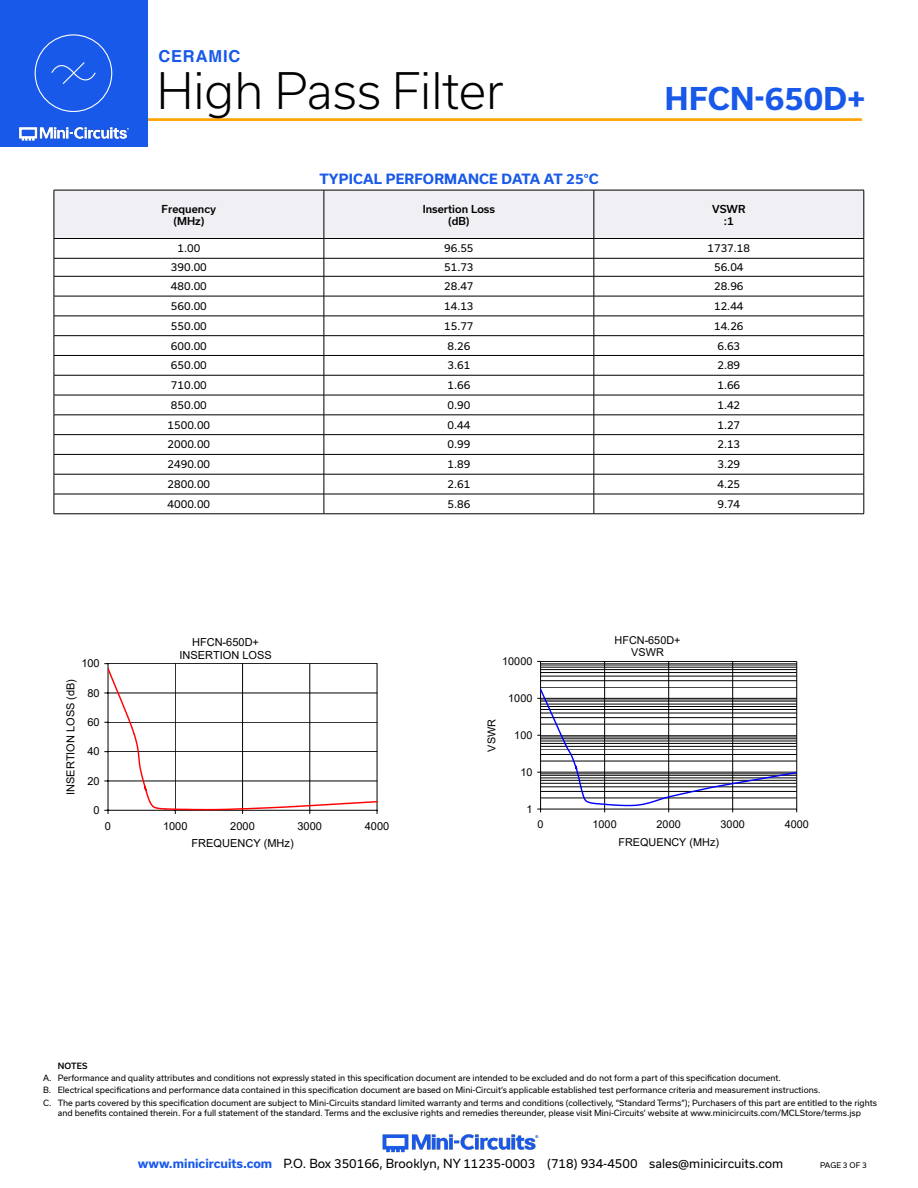
<style>
.page{position:relative;width:918px;height:1188px;background:#fff}
.page>*{position:absolute;margin:0;border:0;box-sizing:border-box;transform-origin:0 0}
.t1{font:300 48px "Usual";color:#000}
.t2{font:700 30px "Usual";letter-spacing:.005em;color:#1859ea}
.t3{font:700 16.5px "Helvetica";letter-spacing:.05em;color:#1859ea}
.Blue_Headers{font:700 13.5px "Usual";letter-spacing:.015em;color:#1859ea}
.t4{font:12px "Usual";color:#000}
.t5{font:10.95px/13px "Arial";color:#000;text-align:center}
.t6{font:10.8px/12.9px "Arial";color:#000;text-align:center}
.Table_Body_Center{font:10.5px "Usual";color:#000}
.Table_Header_Center{font:500 10.5px "Usual";color:#000}
.t7{font:8.25px/12.1px "Usual";color:#000}
.t8{font:500 8.25px "Usual";letter-spacing:.015em;color:#000}
.t9{font:7.5px "Usual";color:#000}
.s1{font-weight:700;color:#1859ea}
</style>
<div class="page">
<img style="left:382px;top:1134px;width:157px;height:19px">
<hr style="left:129px;top:118px;width:733px;height:3px;background:#ffa300">
<div style="left:0;top:0;width:147px;height:147px;background:#1859ea"></div>
<img style="left:19px;top:126px;width:110px;height:15px">
<div style="left:35px;top:34px;width:77px;height:78px;border:1px solid #fff;border-radius:50%"></div>
<svg style="left:51px;top:62px;width:45px;height:22px"></svg>
<svg style="left:54px;top:190px;width:811px;height:324px"></svg>
<hr style="left:54px;top:514px;width:270px;height:1px;background:#000">
<hr style="left:324px;top:514px;width:270px;height:1px;background:#000">
<hr style="left:594px;top:514px;width:270px;height:1px;background:#000">
<svg style="left:105px;top:663px;width:273px;height:151px"></svg>
<hr style="left:541px;top:687px;width:256px;height:1px;background:#000">
<hr style="left:541px;top:680px;width:256px;height:1px;background:#000">
<hr style="left:541px;top:676px;width:256px;height:1px;background:#000">
<hr style="left:541px;top:672px;width:256px;height:1px;background:#000">
<hr style="left:541px;top:669px;width:256px;height:1px;background:#000">
<hr style="left:541px;top:667px;width:256px;height:1px;background:#000">
<hr style="left:541px;top:665px;width:256px;height:1px;background:#000">
<hr style="left:541px;top:663px;width:256px;height:1px;background:#000">
<hr style="left:541px;top:661px;width:256px;height:1px;background:#000">
<hr style="left:604px;top:661px;width:1px;height:148px;background:#000">
<hr style="left:668px;top:661px;width:1px;height:148px;background:#000">
<hr style="left:732px;top:661px;width:1px;height:148px;background:#000">
<hr style="left:796px;top:661px;width:1px;height:148px;background:#000">
<hr style="left:540px;top:661px;width:1px;height:148px;background:#000">
<svg style="left:537px;top:689px;width:260px;height:123px"></svg>
<h3 class="t3" style="left:158px;top:46px;width:83px">CERAMIC</h3>
<h1 class="t1" style="left:157px;top:63px;width:348px">High Pass Filter</h1>
<p class="Table_Header_Center" style="left:162px;top:203px;width:56px">Frequency</p>
<p class="Table_Header_Center" style="left:173px;top:215px;width:33px">(MHz)</p>
<p class="Blue_Headers" style="left:319px;top:171px;width:281px">TYPICAL PERFORMANCE DATA AT 25°C</p>
<p class="Table_Header_Center" style="left:423px;top:203px;width:74px">Insertion Loss</p>
<p class="Table_Header_Center" style="left:448px;top:215px;width:23px">(dB)</p>
<h2 class="t2" style="left:665px;top:81px;width:202px">HFCN-650D+</h2>
<p class="Table_Header_Center" style="left:712px;top:203px;width:35px">VSWR</p>
<p class="Table_Header_Center" style="left:724px;top:215px;width:11px">:1</p>
<p class="t5" style="left:81px;top:657px;width:20px">100</p>
<p class="t5" style="left:64px;top:795px;width:118px;rotate:-90deg">INSERTION LOSS (dB)</p>
<p class="t5" style="left:87px;top:686px;width:14px">80</p>
<p class="t5" style="left:87px;top:715px;width:14px">60</p>
<p class="t5" style="left:87px;top:745px;width:14px">40</p>
<p class="t5" style="left:87px;top:774px;width:14px">20</p>
<p class="t5" style="left:94px;top:803px;width:8px">0</p>
<p class="Table_Body_Center" style="left:177px;top:242px;width:24px">1.00</p>
<p class="Table_Body_Center" style="left:444px;top:242px;width:31px">96.55</p>
<p class="Table_Body_Center" style="left:708px;top:242px;width:44px">1737.18</p>
<p class="Table_Body_Center" style="left:171px;top:261px;width:37px">390.00</p>
<p class="Table_Body_Center" style="left:444px;top:261px;width:31px">51.73</p>
<p class="Table_Body_Center" style="left:714px;top:261px;width:31px">56.04</p>
<p class="Table_Body_Center" style="left:171px;top:280px;width:37px">480.00</p>
<p class="Table_Body_Center" style="left:444px;top:280px;width:31px">28.47</p>
<p class="Table_Body_Center" style="left:714px;top:280px;width:31px">28.96</p>
<p class="Table_Body_Center" style="left:171px;top:300px;width:37px">560.00</p>
<p class="Table_Body_Center" style="left:444px;top:300px;width:31px">14.13</p>
<p class="Table_Body_Center" style="left:714px;top:300px;width:31px">12.44</p>
<p class="Table_Body_Center" style="left:171px;top:320px;width:37px">550.00</p>
<p class="Table_Body_Center" style="left:444px;top:320px;width:31px">15.77</p>
<p class="Table_Body_Center" style="left:714px;top:320px;width:31px">14.26</p>
<p class="Table_Body_Center" style="left:171px;top:340px;width:37px">600.00</p>
<p class="Table_Body_Center" style="left:447px;top:340px;width:24px">8.26</p>
<p class="Table_Body_Center" style="left:717px;top:340px;width:24px">6.63</p>
<p class="Table_Body_Center" style="left:171px;top:359px;width:37px">650.00</p>
<p class="Table_Body_Center" style="left:447px;top:359px;width:24px">3.61</p>
<p class="Table_Body_Center" style="left:717px;top:359px;width:24px">2.89</p>
<p class="Table_Body_Center" style="left:171px;top:379px;width:37px">710.00</p>
<p class="Table_Body_Center" style="left:447px;top:379px;width:24px">1.66</p>
<p class="Table_Body_Center" style="left:717px;top:379px;width:24px">1.66</p>
<p class="Table_Body_Center" style="left:171px;top:399px;width:37px">850.00</p>
<p class="Table_Body_Center" style="left:447px;top:399px;width:24px">0.90</p>
<p class="Table_Body_Center" style="left:717px;top:399px;width:24px">1.42</p>
<p class="Table_Body_Center" style="left:168px;top:419px;width:44px">1500.00</p>
<p class="Table_Body_Center" style="left:447px;top:419px;width:24px">0.44</p>
<p class="Table_Body_Center" style="left:717px;top:419px;width:24px">1.27</p>
<p class="Table_Body_Center" style="left:168px;top:438px;width:44px">2000.00</p>
<p class="Table_Body_Center" style="left:447px;top:438px;width:24px">0.99</p>
<p class="Table_Body_Center" style="left:717px;top:438px;width:24px">2.13</p>
<p class="Table_Body_Center" style="left:168px;top:458px;width:44px">2490.00</p>
<p class="Table_Body_Center" style="left:447px;top:458px;width:24px">1.89</p>
<p class="Table_Body_Center" style="left:717px;top:458px;width:24px">3.29</p>
<p class="Table_Body_Center" style="left:168px;top:478px;width:44px">2800.00</p>
<p class="Table_Body_Center" style="left:447px;top:478px;width:24px">2.61</p>
<p class="Table_Body_Center" style="left:717px;top:478px;width:24px">4.25</p>
<p class="Table_Body_Center" style="left:168px;top:498px;width:44px">4000.00</p>
<p class="Table_Body_Center" style="left:447px;top:498px;width:24px">5.86</p>
<p class="Table_Body_Center" style="left:717px;top:498px;width:24px">9.74</p>
<p class="t5" style="left:179px;top:635px;width:94px">HFCN-650D+<br>INSERTION LOSS</p>
<p class="t6" style="left:502px;top:655px;width:32px">10000</p>
<p class="t6" style="left:485px;top:752px;width:34px;rotate:-90deg">VSWR</p>
<p class="t6" style="left:508px;top:692px;width:26px">1000</p>
<p class="t6" style="left:514px;top:729px;width:20px">100</p>
<p class="t6" style="left:520px;top:765px;width:14px">10</p>
<p class="t6" style="left:526px;top:802px;width:8px">1</p>
<p class="t6" style="left:615px;top:633px;width:67px">HFCN-650D+<br>VSWR</p>
<p class="t5" style="left:105px;top:819px;width:8px">0</p>
<p class="t5" style="left:163px;top:819px;width:26px">1000</p>
<p class="t5" style="left:230px;top:819px;width:26px">2000</p>
<p class="t5" style="left:298px;top:819px;width:26px">3000</p>
<p class="t5" style="left:365px;top:819px;width:26px">4000</p>
<p class="t5" style="left:192px;top:837px;width:104px">FREQUENCY (MHz)</p>
<p class="t6" style="left:538px;top:818px;width:8px">0</p>
<p class="t6" style="left:593px;top:818px;width:26px">1000</p>
<p class="t6" style="left:657px;top:818px;width:26px">2000</p>
<p class="t6" style="left:721px;top:818px;width:26px">3000</p>
<p class="t6" style="left:785px;top:818px;width:26px">4000</p>
<p class="t6" style="left:618px;top:835px;width:102px">FREQUENCY (MHz)</p>
<p class="t8" style="left:58px;top:1061px;width:31px">NOTES</p>
<p class="t7" style="left:43px;top:1072px;width:835px">A. Performance and quality attributes and conditions not expressly stated in this specification document are intended to be excluded and do not form a part of this specification document.<br>B. Electrical specifications and performance data contained in this specification document are based on Mini-Circuit’s applicable established test performance criteria and measurement instructions.<br>C. The parts covered by this specification document are subject to Mini-Circuits standard limited warranty and terms and conditions (collectively, “Standard Terms”); Purchasers of this part are entitled to the rights</p>
<p class="t7" style="left:58px;top:1106px;width:805px">and benefits contained therein. For a full statement of the standard. Terms and the exclusive rights and remedies thereunder, please visit Mini-Circuits’ website at www.minicircuits.com/MCLStore/terms.jsp</p>
<h3 class="t4" style="left:138px;top:1157px;width:647px"><span class="s1">www.minicircuits.com</span> P.O. Box 350166, Brooklyn, NY 11235-0003 (718) 934-4500 sales@minicircuits.com</h3>
<p class="t9" style="left:820px;top:1161px;width:48px">PAGE 3 OF 3</p>
</div>
